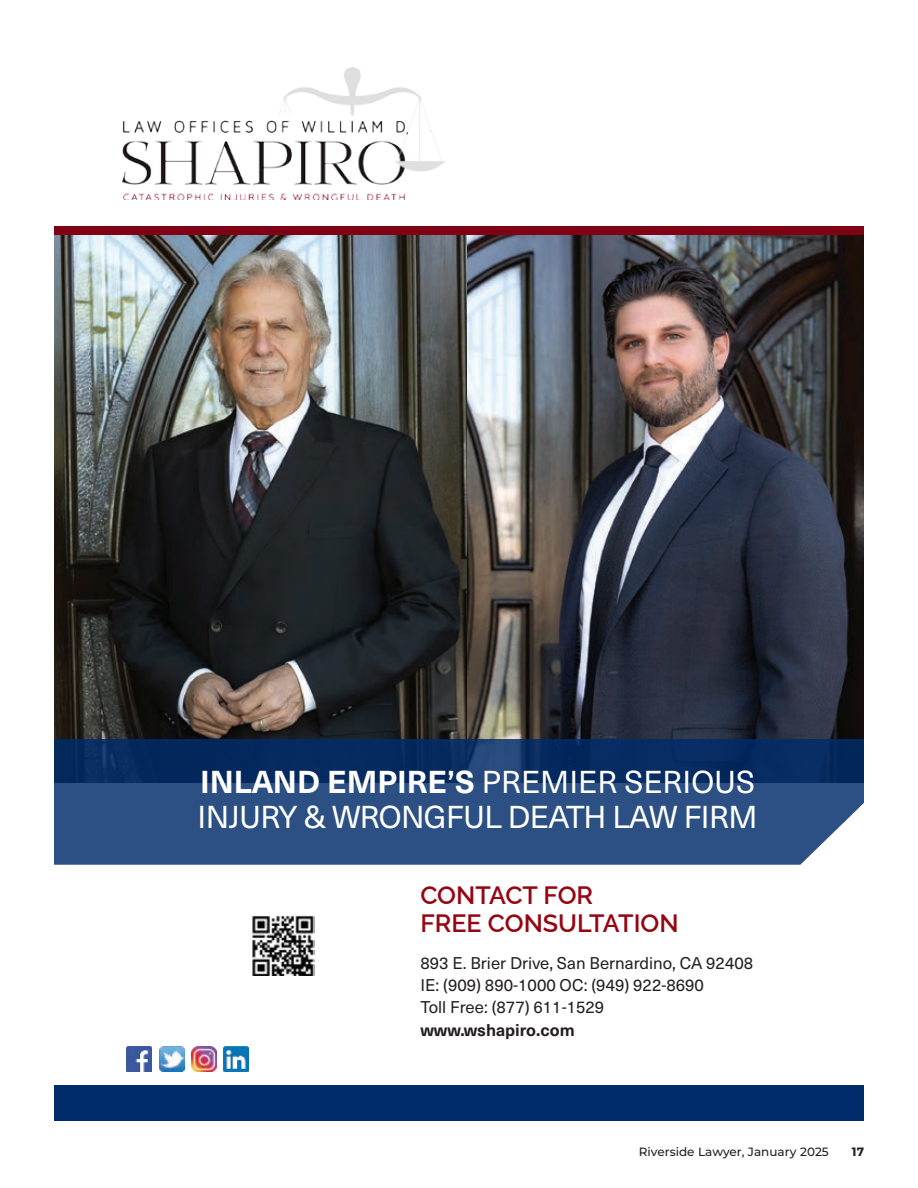
<style>
.page{position:relative;width:918px;height:1188px;background:#fff}
.page>*{position:absolute;margin:0;border:0;box-sizing:border-box;transform-origin:0 0}
.t1{font:31.05px/34.8px "Neue Haas Unica W1 G";letter-spacing:-.02em;color:#fff}
.t2{font:600 25.05px/27.9px "Raleway";color:#960512}
.t3{font:16.8px/22.4px "Neue Haas Unica W1 G";color:#231f20}
.t4{font:700 16.8px "Neue Haas Unica W1 G";color:#231f20}
.t5{font:500 12px "Montserrat";color:#231f20}
.t6{font:700 12px "Montserrat";color:#231f20}
.s1{font-weight:700}
</style>
<div class="page">
<div style="left:55px;top:1086px;width:809px;height:35px;background:#002c6b"></div>
<img style="left:123px;top:68px;width:322px;height:132px">
<img style="left:127px;top:1046px;width:25px;height:25px">
<img style="left:191px;top:1046px;width:26px;height:25px">
<img style="left:159px;top:1046px;width:25px;height:25px">
<img style="left:224px;top:1046px;width:25px;height:25px">
<img style="left:55px;top:234px;width:809px;height:505px">
<img style="left:252px;top:915px;width:62px;height:60px">
<svg style="left:55px;top:739px;width:809px;height:126px;background:#23477a"></svg>
<div style="left:55px;top:226px;width:809px;height:8px;background:#800113"></div>
<h1 class="t1" style="left:198px;top:763px;width:561px"><span class="s1">INLAND EMPIRE’S</span> PREMIER SERIOUS<br>INJURY &amp; WRONGFUL DEATH LAW FIRM</h1>
<h2 class="t2" style="left:420px;top:879px;width:260px">CONTACT FOR<br>FREE CONSULTATION</h2>
<p class="t3" style="left:420px;top:951px;width:334px">893 E. Brier Drive, San Bernardino, CA 92408<br>IE: (909) 890-1000 OC: (949) 922-8690<br>Toll Free: (877) 611-1529</p>
<p class="t4" style="left:420px;top:1017px;width:156px">www.wshapiro.com</p>
<p class="t5" style="left:639px;top:1144px;width:191px">Riverside Lawyer, January 2025</p>
<p class="t6" style="left:852px;top:1145px;width:14px">17</p>
</div>
